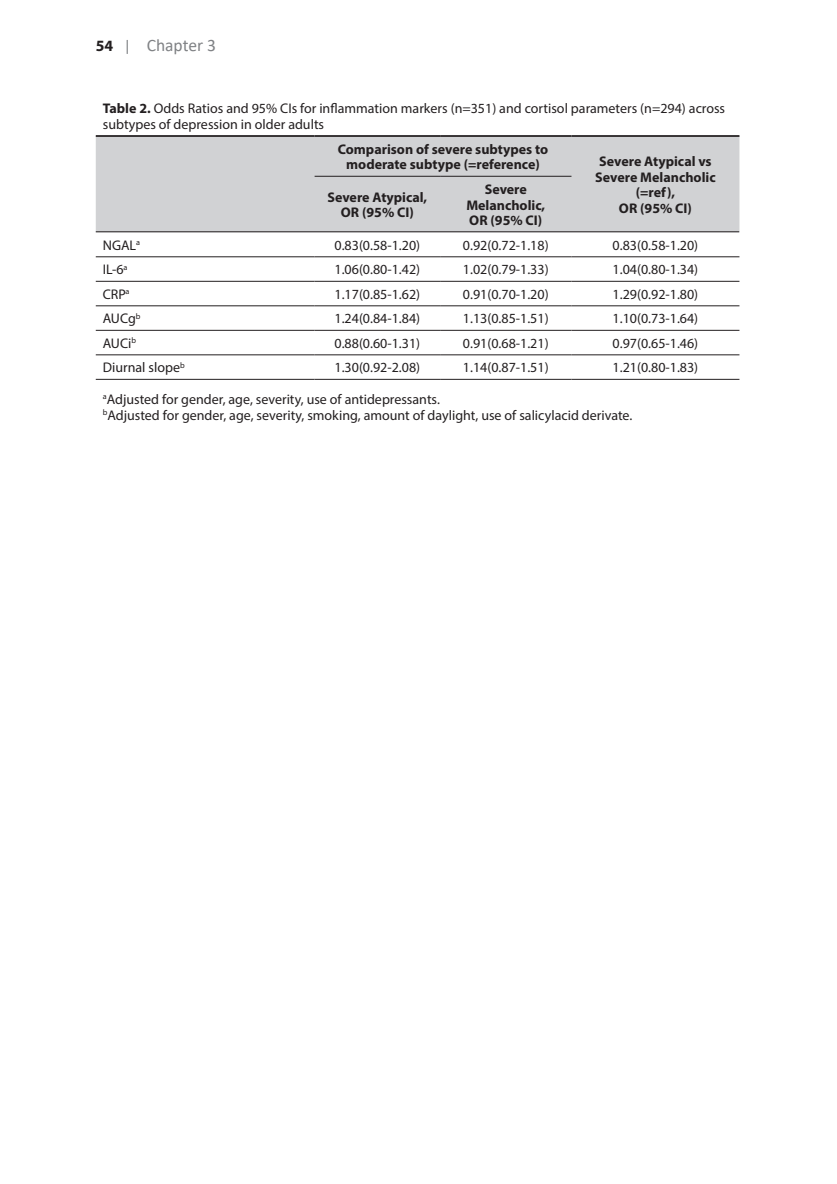
<style>
.page{position:relative;width:837px;height:1184px;background:#fff}
.page>*{position:absolute;margin:0;border:0;box-sizing:border-box;transform-origin:0 0}
.t1{font:17.5px "Calibri";color:#808285}
.t2{font:14px/15.8px "Myriad Pro";color:#231f20}
.t3{font:700 14px/15.8px "Myriad Pro";color:#231f20;text-align:center}
.s1{font-family:"Myriad Pro";font-weight:700;font-size:15.75px;color:#231f20}
.s2{font-size:15.75px}
.s3{font-weight:700}
</style>
<div class="page">
<div style="left:96px;top:137px;width:643px;height:94px;background:#d1d2d4"></div>
<hr style="left:314px;top:176px;width:126px;height:1px;background:#231f20">
<hr style="left:440px;top:176px;width:131px;height:1px;background:#231f20">
<hr style="left:96px;top:256px;width:218px;height:1px;background:#231f20">
<hr style="left:314px;top:256px;width:126px;height:1px;background:#231f20">
<hr style="left:440px;top:256px;width:131px;height:1px;background:#231f20">
<hr style="left:571px;top:256px;width:168px;height:1px;background:#231f20">
<hr style="left:96px;top:281px;width:218px;height:1px;background:#231f20">
<hr style="left:314px;top:281px;width:126px;height:1px;background:#231f20">
<hr style="left:440px;top:281px;width:131px;height:1px;background:#231f20">
<hr style="left:571px;top:281px;width:168px;height:1px;background:#231f20">
<hr style="left:96px;top:305px;width:218px;height:1px;background:#231f20">
<hr style="left:314px;top:305px;width:126px;height:1px;background:#231f20">
<hr style="left:440px;top:305px;width:131px;height:1px;background:#231f20">
<hr style="left:571px;top:305px;width:168px;height:1px;background:#231f20">
<hr style="left:96px;top:330px;width:218px;height:1px;background:#231f20">
<hr style="left:314px;top:330px;width:126px;height:1px;background:#231f20">
<hr style="left:440px;top:330px;width:131px;height:1px;background:#231f20">
<hr style="left:571px;top:330px;width:168px;height:1px;background:#231f20">
<hr style="left:96px;top:354px;width:218px;height:1px;background:#231f20">
<hr style="left:314px;top:354px;width:126px;height:1px;background:#231f20">
<hr style="left:440px;top:354px;width:131px;height:1px;background:#231f20">
<hr style="left:571px;top:354px;width:168px;height:1px;background:#231f20">
<hr style="left:96px;top:379px;width:218px;height:1px;background:#231f20">
<hr style="left:314px;top:379px;width:126px;height:1px;background:#231f20">
<hr style="left:440px;top:379px;width:131px;height:1px;background:#231f20">
<hr style="left:571px;top:379px;width:168px;height:1px;background:#231f20">
<hr style="left:96px;top:135px;width:218px;height:2px;background:#231f20">
<hr style="left:314px;top:135px;width:126px;height:2px;background:#231f20">
<hr style="left:440px;top:135px;width:131px;height:2px;background:#231f20">
<hr style="left:571px;top:135px;width:168px;height:2px;background:#231f20">
<hr style="left:96px;top:231px;width:643px;height:1px;background:#231f20">
<p class="t1" style="left:96px;top:33px;width:122px"><span class="s1">54</span> <span class="s2">|</span> Chapter 3</p>
<p class="t2" style="left:103px;top:100px;width:623px"><span class="s3">Table 2.</span> Odds Ratios and 95% CIs for inflammation markers (n=351) and cortisol parameters (n=294) across subtypes of depression in older adults</p>
<p class="t3" style="left:337px;top:140px;width:212px">Comparison of severe subtypes to moderate subtype (=reference)</p>
<p class="t3" style="left:595px;top:153px;width:122px">Severe Atypical vs<br>Severe Melancholic (=ref),<br>OR (95% CI)</p>
<p class="t3" style="left:327px;top:189px;width:101px">Severe Atypical,<br>OR (95% CI)</p>
<p class="t3" style="left:466px;top:181px;width:80px">Severe<br>Melancholic,<br>OR (95% CI)</p>
<p class="t2" style="left:103px;top:237px;width:39px">NGAL<sup>a</sup></p>
<p class="t2" style="left:334px;top:237px;width:87px">0.83(0.58-1.20)</p>
<p class="t2" style="left:463px;top:237px;width:87px">0.92(0.72-1.18)</p>
<p class="t2" style="left:612px;top:237px;width:87px">0.83(0.58-1.20)</p>
<p class="t2" style="left:103px;top:261px;width:26px">IL-6<sup>a</sup></p>
<p class="t2" style="left:334px;top:261px;width:87px">1.06(0.80-1.42)</p>
<p class="t2" style="left:463px;top:261px;width:87px">1.02(0.79-1.33)</p>
<p class="t2" style="left:612px;top:261px;width:87px">1.04(0.80-1.34)</p>
<p class="t2" style="left:103px;top:286px;width:28px">CRP<sup>a</sup></p>
<p class="t2" style="left:334px;top:286px;width:87px">1.17(0.85-1.62)</p>
<p class="t2" style="left:463px;top:286px;width:87px">0.91(0.70-1.20)</p>
<p class="t2" style="left:612px;top:286px;width:87px">1.29(0.92-1.80)</p>
<p class="t2" style="left:103px;top:310px;width:39px">AUCg<sup>b</sup></p>
<p class="t2" style="left:334px;top:310px;width:87px">1.24(0.84-1.84)</p>
<p class="t2" style="left:463px;top:310px;width:87px">1.13(0.85-1.51)</p>
<p class="t2" style="left:612px;top:310px;width:87px">1.10(0.73-1.64)</p>
<p class="t2" style="left:103px;top:335px;width:35px">AUCi<sup>b</sup></p>
<p class="t2" style="left:334px;top:335px;width:87px">0.88(0.60-1.31)</p>
<p class="t2" style="left:463px;top:335px;width:87px">0.91(0.68-1.21)</p>
<p class="t2" style="left:612px;top:335px;width:87px">0.97(0.65-1.46)</p>
<p class="t2" style="left:103px;top:359px;width:83px">Diurnal slope<sup>b</sup></p>
<p class="t2" style="left:334px;top:359px;width:87px">1.30(0.92-2.08)</p>
<p class="t2" style="left:463px;top:359px;width:87px">1.14(0.87-1.51)</p>
<p class="t2" style="left:612px;top:359px;width:87px">1.21(0.80-1.83)</p>
<p class="t2" style="left:103px;top:391px;width:531px"><sup>a</sup>Adjusted for gender, age, severity, use of antidepressants.<br><sup>b</sup>Adjusted for gender, age, severity, smoking, amount of daylight, use of salicylacid derivate.</p>
</div>
